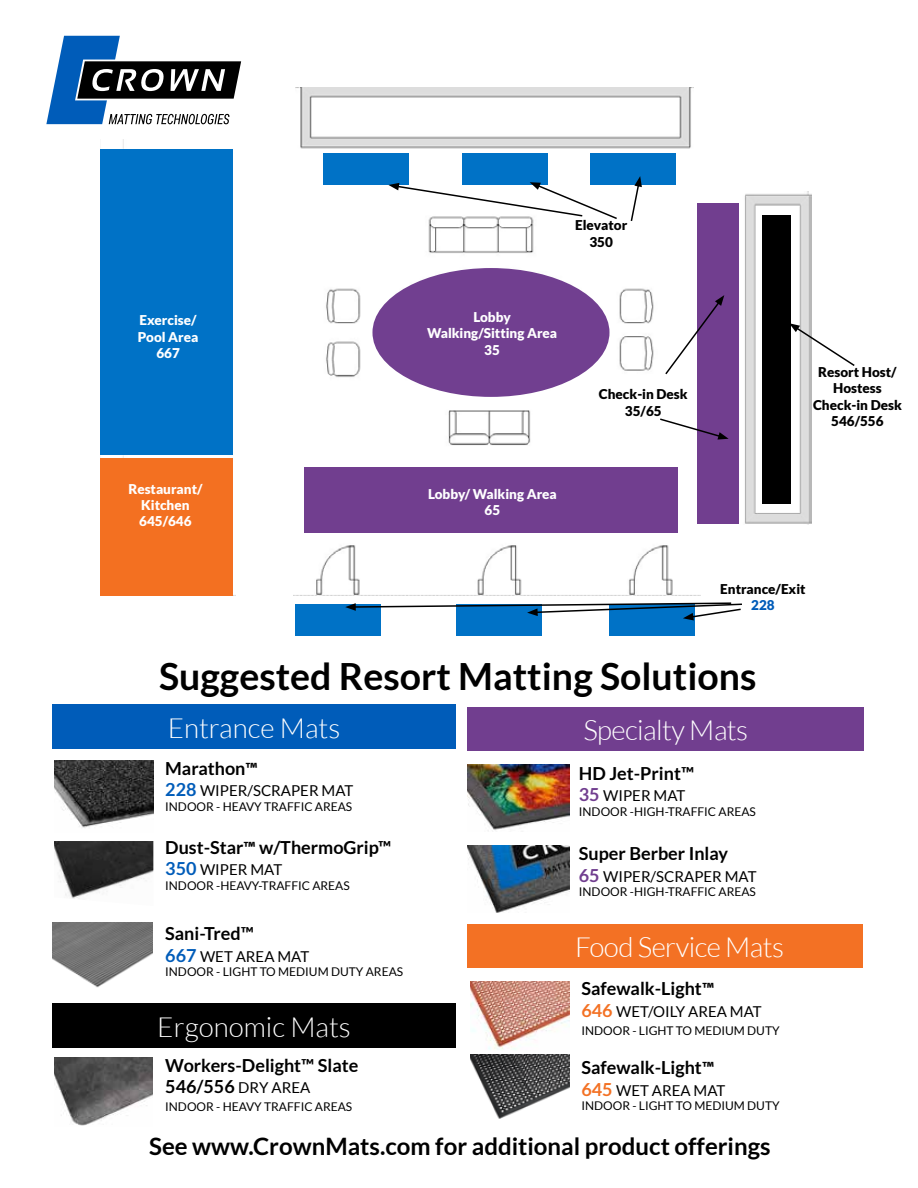
<style>
.page{position:relative;width:918px;height:1188px;background:#fff}
.page>*{position:absolute;margin:0;border:0;box-sizing:border-box;transform-origin:0 0}
.t1{font:700 37.5px "Lato";color:#000}
.t2{font:300 27.75px "Lato";letter-spacing:-.02em;color:#fff}
.t3{font:300 27.75px "Lato";color:#fff}
.t4{font:700 24px "Lato";color:#000}
.t5{font:700 18px/21.6px "Lato";color:#000}
.t6{font:15px "Lato";color:#000}
.t7{font:900 13.5px/16.2px "Lato";color:#fff;text-align:center}
.t8{font:900 13.5px/16.2px "Lato";color:#000;text-align:center}
.t9{font:900 13.5px "Lato";color:#005cb9}
.t10{font:12px "Lato";color:#000}
.s1{font-family:"Myriad Pro"}
.s2{font-weight:700;font-size:18px;color:#005cb9}
.s3{font-weight:700;font-size:18px;color:#713e8f}
.s4{font-weight:400;font-size:15px}
.s5{font-weight:700;font-size:18px;color:#f37124}
</style>
<div class="page">
<img style="left:100px;top:87px;width:712px;height:509px">
<div style="left:462px;top:154px;width:86px;height:31px;background:#0072c6"></div>
<div style="left:590px;top:154px;width:86px;height:31px;background:#0072c6"></div>
<div style="left:372px;top:268px;width:238px;height:129px;background:#713f90;border-radius:50%"></div>
<div style="left:100px;top:149px;width:133px;height:306px;background:#0072c6"></div>
<div style="left:100px;top:459px;width:133px;height:137px;background:#f37021"></div>
<div style="left:295px;top:604px;width:86px;height:32px;background:#0072c6"></div>
<div style="left:457px;top:604px;width:85px;height:32px;background:#0072c6"></div>
<div style="left:610px;top:604px;width:85px;height:32px;background:#0072c6"></div>
<div style="left:323px;top:154px;width:86px;height:31px;background:#0072c6"></div>
<div style="left:52px;top:705px;width:404px;height:44px;background:#005cb9"></div>
<img style="left:54px;top:760px;width:99px;height:68px">
<img style="left:54px;top:841px;width:99px;height:58px">
<div style="left:468px;top:924px;width:395px;height:44px;background:#f37124"></div>
<img style="left:53px;top:922px;width:99px;height:66px">
<div style="left:468px;top:707px;width:396px;height:44px;background:#713e8f"></div>
<img style="left:468px;top:846px;width:101px;height:67px">
<img style="left:54px;top:1057px;width:99px;height:69px">
<div style="left:694px;top:51px;width:161px;height:139px;background:#fff"></div>
<div style="left:702px;top:525px;width:196px;height:111px;background:#fff"></div>
<div style="left:98px;top:54px;width:197px;height:84px;background:#fff"></div>
<svg style="left:46px;top:36px;width:196px;height:88px"></svg>
<div style="left:236px;top:554px;width:56px;height:64px;background:#fff"></div>
<svg style="left:345px;top:602px;width:397px;height:18px"></svg>
<div style="left:305px;top:468px;width:373px;height:65px;background:#713e8f"></div>
<svg style="left:630px;top:176px;width:12px;height:47px"></svg>
<svg style="left:388px;top:182px;width:231px;height:38px"></svg>
<div style="left:762px;top:215px;width:28px;height:289px;background:#000"></div>
<svg style="left:790px;top:323px;width:65px;height:45px"></svg>
<div style="left:52px;top:1003px;width:404px;height:44px;background:#000"></div>
<img style="left:468px;top:765px;width:101px;height:66px">
<div style="left:698px;top:203px;width:41px;height:321px;background:#713e8f"></div>
<svg style="left:664px;top:295px;width:60px;height:81px"></svg>
<svg style="left:658px;top:417px;width:71px;height:23px"></svg>
<img style="left:470px;top:982px;width:100px;height:68px">
<img style="left:470px;top:1055px;width:100px;height:64px">
<p class="t7" style="left:138px;top:312px;width:62px">Exercise/<br>Pool Area<br>667</p>
<p class="t7" style="left:128px;top:481px;width:76px">Restaurant/<br>Kitchen<br>645/646</p>
<p class="t8" style="left:575px;top:217px;width:54px">Elevator<br>350</p>
<p class="t7" style="left:427px;top:309px;width:132px">Lobby<br>Walking/Sitting Area<br>35</p>
<p class="t8" style="left:599px;top:386px;width:90px">Check-in Desk<br>35/65</p>
<p class="t7" style="left:428px;top:486px;width:130px">Lobby/ Walking Area<br>65</p>
<p class="t8" style="left:813px;top:364px;width:90px">Resort Host/<br>Hostess<br>Check-in Desk<br>546/556</p>
<p class="t8" style="left:720px;top:581px;width:87px">Entrance/Exit</p>
<p class="t9" style="left:751px;top:598px;width:25px">228</p>
<h1 class="t1" style="left:159px;top:655px;width:599px">Suggested Resort Matting Solutions</h1>
<h2 class="t3" style="left:168px;top:713px;width:174px">Entrance Mats</h2>
<h3 class="t5" style="left:165px;top:757px;width:94px">Marathon<span class="s1">™</span></h3>
<p class="t6" style="left:165px;top:782px;width:190px"><span class="s2">228</span> WIPER/SCRAPER MAT</p>
<p class="t10" style="left:165px;top:800px;width:189px">INDOOR - HEAVY TRAFFIC AREAS</p>
<h3 class="t5" style="left:165px;top:836px;width:228px">Dust-Star<span class="s1">™</span> w/ThermoGrip™</h3>
<p class="t6" style="left:165px;top:862px;width:118px"><span class="s2">350</span> WIPER MAT</p>
<p class="t10" style="left:165px;top:879px;width:186px">INDOOR -HEAVY-TRAFFIC AREAS</p>
<h3 class="t5" style="left:165px;top:923px;width:90px">Sani-Tred™</h3>
<p class="t6" style="left:165px;top:948px;width:146px"><span class="s2">667</span> WET AREA MAT</p>
<p class="t10" style="left:165px;top:965px;width:239px">INDOOR - LIGHT TO MEDIUM DUTY AREAS</p>
<h2 class="t2" style="left:583px;top:715px;width:166px">Specialty Mats</h2>
<h3 class="t5" style="left:579px;top:762px;width:117px">HD Jet-Print™</h3>
<p class="t6" style="left:579px;top:787px;width:108px"><span class="s3">35</span> WIPER MAT</p>
<p class="t10" style="left:579px;top:805px;width:179px">INDOOR -HIGH-TRAFFIC AREAS</p>
<h3 class="t5" style="left:579px;top:843px;width:151px">Super Berber Inlay</h3>
<p class="t6" style="left:579px;top:868px;width:179px"><span class="s3">65</span> WIPER/SCRAPER MAT</p>
<p class="t10" style="left:579px;top:885px;width:179px">INDOOR -HIGH-TRAFFIC AREAS</p>
<h2 class="t2" style="left:575px;top:932px;width:210px">Food Service Mats</h2>
<h2 class="t3" style="left:157px;top:1012px;width:195px">Ergonomic Mats</h2>
<h3 class="t5" style="left:165px;top:1054px;width:195px">Workers-Delight™ Slate<br>546/556 <span class="s4">DRY AREA</span></h3>
<p class="t10" style="left:165px;top:1100px;width:189px">INDOOR - HEAVY TRAFFIC AREAS</p>
<h3 class="t5" style="left:581px;top:978px;width:134px">Safewalk-Light<span class="s1">™</span></h3>
<p class="t6" style="left:581px;top:1003px;width:182px"><span class="s5">646</span> WET/OILY AREA MAT</p>
<p class="t10" style="left:581px;top:1024px;width:200px">INDOOR - LIGHT TO MEDIUM DUTY</p>
<h3 class="t5" style="left:581px;top:1057px;width:134px">Safewalk-Light<span class="s1">™</span></h3>
<p class="t6" style="left:581px;top:1082px;width:146px"><span class="s5">645</span> WET AREA MAT</p>
<p class="t10" style="left:581px;top:1099px;width:200px">INDOOR - LIGHT TO MEDIUM DUTY</p>
<h3 class="t4" style="left:149px;top:1132px;width:623px">See www.CrownMats.com for additional product offerings</h3>
</div>
